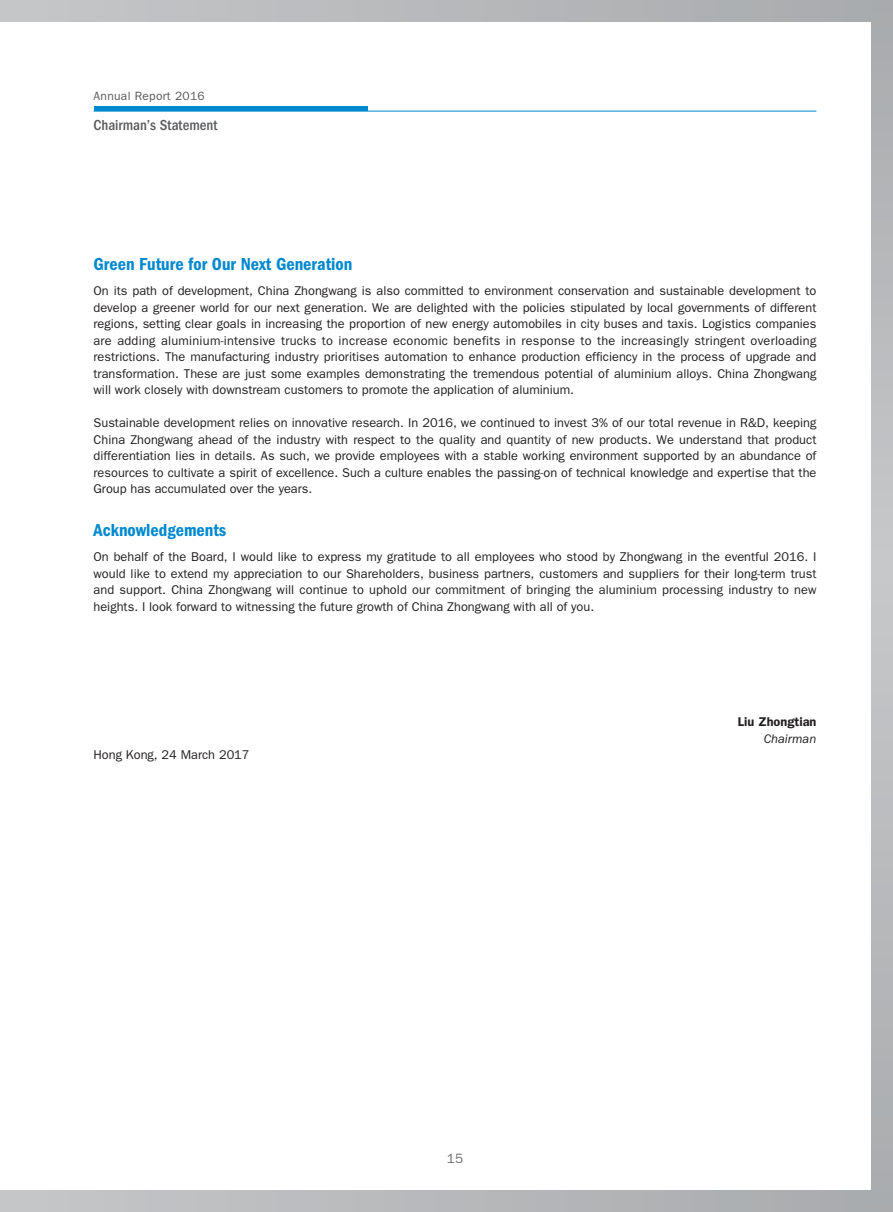
<style>
.page{position:relative;width:893px;height:1212px;background:#fff}
.page>*{position:absolute;margin:0;border:0;box-sizing:border-box;transform-origin:0 0}
.t1{font:18px "ITC Franklin Gothic Std Dm Cd";color:#0089cf}
.t2{font:500 condensed 15px "ITC Franklin Gothic Std";color:#58595b}
.t3{font:13.5px "ITC Franklin Gothic Std";color:#6d6e70}
.t4{font:12.75px/16.5px "ITC Franklin Gothic Std";color:#231f20;text-align:justify}
.t5{font:600 12.75px/16.5px "ITC Franklin Gothic Std";color:#231f20;text-align:right}
.t6{font:12px "ITC Franklin Gothic Std";letter-spacing:.025em;color:#58595b}
.s1{font-weight:400;font-style:italic}
</style>
<div class="page">
<div style="left:0;top:0;width:893px;height:21px;background:linear-gradient(to right,#c5c7c9,#a8aaad)"></div>
<div style="left:0;top:1191px;width:893px;height:21px;background:linear-gradient(to right,#c5c7c9,#a8aaad)"></div>
<svg style="left:872px;top:0;width:21px;height:1212px;background:#b7b9bb"></svg>
<hr style="left:94px;top:111px;width:722px;height:1px;background:#0089cf">
<div style="left:94px;top:106px;width:273px;height:5px;background:#0089cf"></div>
<p class="t6" style="left:94px;top:91px;width:113px">Annual Report 2016</p>
<p class="t2" style="left:94px;top:119px;width:125px">Chairman’s Statement</p>
<p class="t1" style="left:94px;top:257px;width:260px">Green Future for Our Next Generation</p>
<p class="t4" style="left:94px;top:284px;width:724px">On its path of development, China Zhongwang is also committed to environment conservation and sustainable development to develop a greener world for our next generation. We are delighted with the policies stipulated by local governments of different regions, setting clear goals in increasing the proportion of new energy automobiles in city buses and taxis. Logistics companies are adding aluminium-intensive trucks to increase economic benefits in response to the increasingly stringent overloading restrictions. The manufacturing industry prioritises automation to enhance production efficiency in the process of upgrade and transformation. These are just some examples demonstrating the tremendous potential of aluminium alloys. China Zhongwang will work closely with downstream customers to promote the application of aluminium.</p>
<p class="t4" style="left:94px;top:416px;width:724px">Sustainable development relies on innovative research. In 2016, we continued to invest 3% of our total revenue in R&amp;D, keeping China Zhongwang ahead of the industry with respect to the quality and quantity of new products. We understand that product differentiation lies in details. As such, we provide employees with a stable working environment supported by an abundance of resources to cultivate a spirit of excellence. Such a culture enables the passing-on of technical knowledge and expertise that the Group has accumulated over the years.</p>
<p class="t1" style="left:94px;top:523px;width:134px">Acknowledgements</p>
<p class="t4" style="left:94px;top:550px;width:724px">On behalf of the Board, I would like to express my gratitude to all employees who stood by Zhongwang in the eventful 2016. I would like to extend my appreciation to our Shareholders, business partners, customers and suppliers for their long-term trust and support. China Zhongwang will continue to uphold our commitment of bringing the aluminium processing industry to new heights. I look forward to witnessing the future growth of China Zhongwang with all of you.</p>
<p class="t4" style="left:94px;top:748px;width:158px">Hong Kong, 24 March 2017</p>
<p class="t3" style="left:447px;top:1153px;width:18px">15</p>
<p class="t5" style="left:738px;top:715px;width:80px">Liu Zhongtian<br><span class="s1">Chairman</span></p>
</div>
